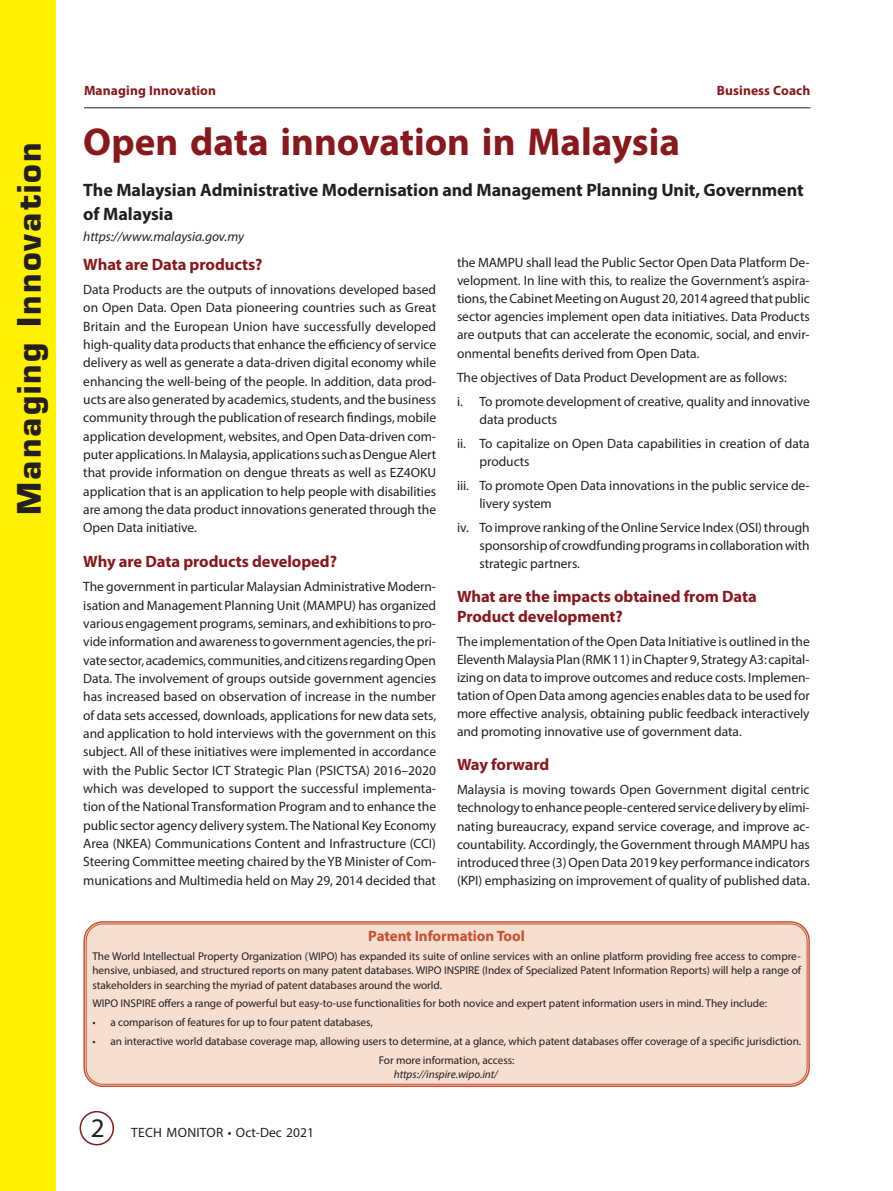
<style>
.page{position:relative;width:893px;height:1191px;background:#fff}
.page>*{position:absolute;margin:0;border:0;box-sizing:border-box;transform-origin:0 0}
.BC_HD{font:700 39px "Myriad Pro";color:#88181b}
.t1{font:700 31.5px "Eurostile";letter-spacing:.07em;color:#231f20}
.t2{font:27px "Myriad Pro";color:#231f20}
.BC_HD1{font:700 18px/24px "Myriad Pro";letter-spacing:-.005em;color:#231f20}
.t3{font:700 16.5px/19.5px "Myriad Pro";letter-spacing:-.005em;color:#88181b}
.Filler_HD{font:700 15px "Myriad Pro";letter-spacing:-.005em;color:#c8502e}
.TS_BT_p4{font:13.5px/18.3px "Myriad Pro";letter-spacing:-.005em;color:#231f20;text-align:justify}
.t4{font:700 13.5px "Myriad Pro";letter-spacing:.01em;color:#88181b}
.Webadd{font:italic 13.5px "Myriad Pro";letter-spacing:-.005em;color:#231f20}
.TS_BT_p4-2{font:13.5px "Myriad Pro";letter-spacing:.015em;color:#231f20}
.BT1{font:11.25px/14.2px "Myriad Pro";letter-spacing:-.005em;color:#231f20;text-align:justify}
.BT{font:11.25px "Myriad Pro";letter-spacing:-.005em;color:#231f20}
.BT-2{font:italic 11.25px "Myriad Pro";letter-spacing:-.005em;color:#231f20}
</style>
<div class="page">
<div style="left:80px;top:1111px;width:34px;height:34px;border:2px solid #88181b;border-radius:50%"></div>
<div style="left:0;top:0;width:56px;height:1191px;background:#fff101"></div>
<hr style="left:84px;top:107px;width:726px;height:1px;background:#231f20">
<div style="left:85px;top:922px;width:723px;height:163px;background:#f6ded1;border-radius:18px"></div>
<div style="left:83px;top:921px;width:726px;height:166px;border:2px solid #c8502e;border-radius:19px"></div>
<div style="left:86px;top:923px;width:721px;height:161px;border:1px solid #c8502e;border-radius:17px"></div>
<h2 class="t1" style="left:10px;top:515px;width:374px;rotate:-90deg">Managing Innovation</h2>
<p class="t4" style="left:84px;top:81px;width:134px">Managing Innovation</p>
<p class="t4" style="left:716px;top:81px;width:95px">Business Coach</p>
<p class="BC_HD" style="left:83px;top:117px;width:598px">Open data innovation in Malaysia</p>
<p class="BC_HD1" style="left:83px;top:178px;width:722px">The Malaysian Administrative Modernisation and Management Planning Unit, Government of Malaysia</p>
<p class="Webadd" style="left:83px;top:228px;width:162px">https://www.malaysia.gov.my</p>
<h1 class="t3" style="left:83px;top:254px;width:181px">What are Data products?</h1>
<p class="TS_BT_p4" style="left:83px;top:280px;width:354px">Data Products are the outputs of innovations developed based on Open Data. Open Data pioneering countries such as Great Britain and the European Union have successfully developed high-quality data products that enhance the efficiency of service delivery as well as generate a data-driven digital economy while enhancing the well-being of the people. In addition, data prod&shy;ucts are also generated by academics, students, and the business community through the publication of research findings, mobile application development, websites, and Open Data-driven com&shy;puter applications. In Malaysia, applications such as Dengue Alert that provide information on dengue threats as well as EZ4OKU application that is an application to help people with disabilities are among the data product innovations generated through the Open Data initiative.</p>
<h1 class="t3" style="left:83px;top:551px;width:255px">Why are Data products developed?</h1>
<p class="TS_BT_p4" style="left:83px;top:577px;width:354px">The government in particular Malaysian Administrative Modern&shy;isation and Management Planning Unit (MAMPU) has organized various engagement programs, seminars, and exhibitions to pro&shy;vide information and awareness to government agencies, the pri&shy;vate sector, academics, communities, and citizens regarding Open Data. The involvement of groups outside government agencies has increased based on observation of increase in the number of data sets accessed, downloads, applications for new data sets, and application to hold interviews with the government on this subject. All of these initiatives were implemented in accordance with the Public Sector ICT Strategic Plan (PSICTSA) 2016–2020 which was developed to support the successful implementa&shy;tion of the National Transformation Program and to enhance the public sector agency delivery system. The National Key Economy Area (NKEA) Communications Content and Infrastructure (CCI)<br>Steering Committee meeting chaired by the YB Minister of Com&shy;munications and Multimedia held on May 29, 2014 decided that</p>
<p class="TS_BT_p4" style="left:457px;top:254px;width:354px">the MAMPU shall lead the Public Sector Open Data Platform De&shy;velopment. In line with this, to realize the Government’s aspira&shy;tions, the Cabinet Meeting on August 20, 2014 agreed that public sector agencies implement open data initiatives. Data Products are outputs that can accelerate the economic, social, and envir&shy;onmental benefits derived from Open Data.</p>
<p class="TS_BT_p4" style="left:457px;top:367px;width:331px">The objectives of Data Product Development are as follows:</p>
<p class="TS_BT_p4" style="left:479px;top:392px;width:332px;text-indent:-22px">i. To promote development of creative, quality and innovative data products</p>
<p class="TS_BT_p4" style="left:479px;top:434px;width:332px;text-indent:-22px">ii. To capitalize on Open Data capabilities in creation of data products</p>
<p class="TS_BT_p4" style="left:479px;top:476px;width:332px;text-indent:-22px">iii. To promote Open Data innovations in the public service de&shy;livery system</p>
<p class="TS_BT_p4" style="left:479px;top:518px;width:332px;text-indent:-22px">iv. To improve ranking of the Online Service Index (OSI) through sponsorship of crowdfunding programs in collaboration with strategic partners.</p>
<h1 class="t3" style="left:457px;top:586px;width:301px">What are the impacts obtained from Data<br>Product development?</h1>
<p class="TS_BT_p4" style="left:457px;top:632px;width:354px">The implementation of the Open Data Initiative is outlined in the Eleventh Malaysia Plan (RMK 11) in Chapter 9, Strategy A3: capital&shy;izing on data to improve outcomes and reduce costs. Implemen&shy;tation of Open Data among agencies enables data to be used for more effective analysis, obtaining public feedback interactively and promoting innovative use of government data.</p>
<h1 class="t3" style="left:457px;top:754px;width:94px">Way forward</h1>
<p class="TS_BT_p4" style="left:457px;top:780px;width:354px">Malaysia is moving towards Open Government digital centric technology to enhance people-centered service delivery by elimi&shy;nating bureaucracy, expand service coverage, and improve ac&shy;countability. Accordingly, the Government through MAMPU has introduced three (3) Open Data 2019 key performance indicators (KPI) emphasizing on improvement of quality of published data.</p>
<p class="Filler_HD" style="left:368px;top:926px;width:158px">Patent Information Tool</p>
<p class="BT1" style="left:92px;top:949px;width:710px">The World Intellectual Property Organization (WIPO) has expanded its suite of online services with an online platform providing free access to compre&shy;hensive, unbiased, and structured reports on many patent databases. WIPO INSPIRE (Index of Specialized Patent Information Reports) will help a range of stakeholders in searching the myriad of patent databases around the world.</p>
<p class="BT1" style="left:92px;top:996px;width:676px">WIPO INSPIRE offers a range of powerful but easy-to-use functionalities for both novice and expert patent information users in mind. They include:</p>
<p class="BT1" style="left:92px;top:1015px;width:282px">• a comparison of features for up to four patent databases,</p>
<p class="BT1" style="left:92px;top:1034px;width:710px">• an interactive world database coverage map, allowing users to determine, at a glance, which patent databases offer coverage of a specific jurisdiction.</p>
<p class="BT" style="left:379px;top:1053px;width:137px">For more information, access:</p>
<p class="BT-2" style="left:394px;top:1067px;width:106px">https://inspire.wipo.int/</p>
<h3 class="t2" style="left:91px;top:1111px;width:15px">2</h3>
<p class="TS_BT_p4-2" style="left:131px;top:1124px;width:184px">TECH MONITOR • Oct-Dec 2021</p>
</div>
